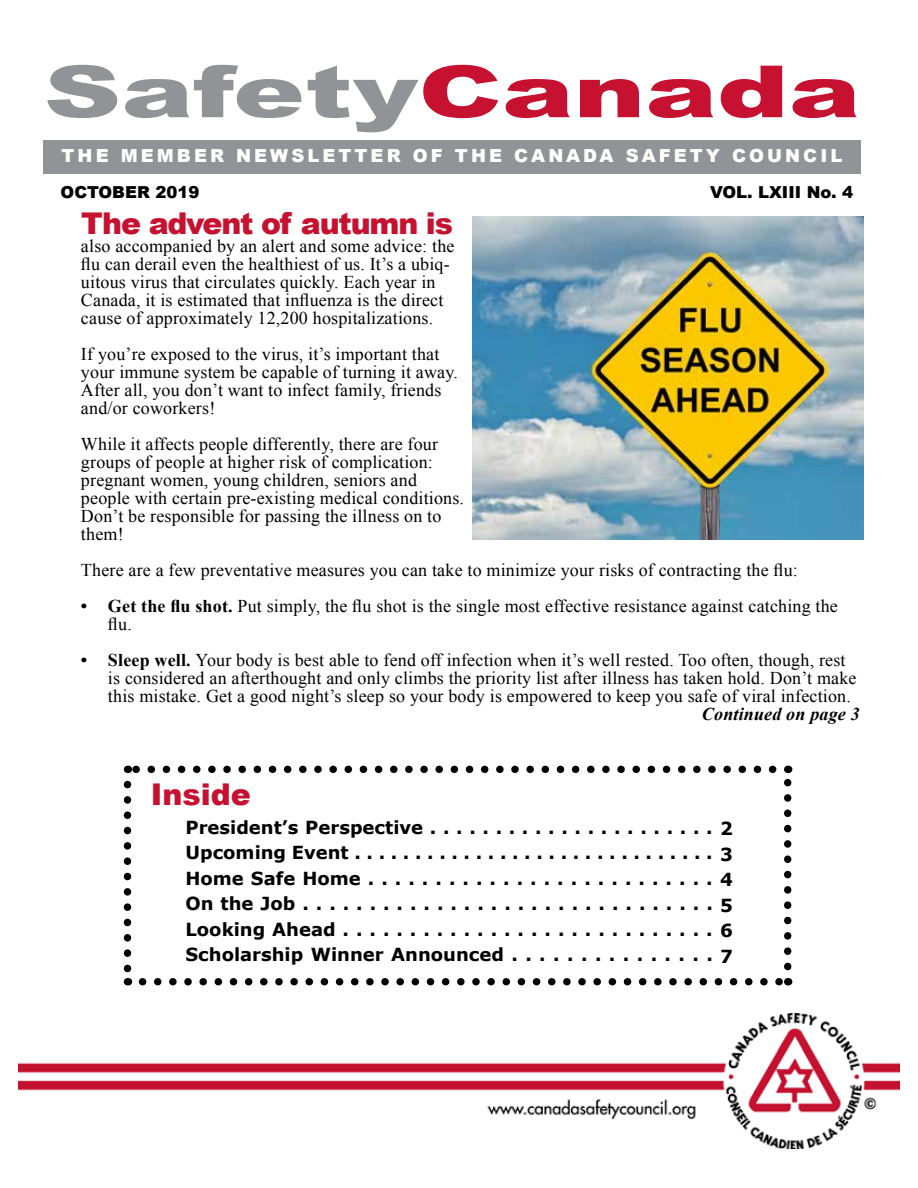
<style>
.page{position:relative;width:918px;height:1188px;background:#fff}
.page>*{position:absolute;margin:0;border:0;box-sizing:border-box;transform-origin:0 0}
.t1{font:900 72px "Arial";color:#919396;scale:1.49 1}
.t2{font:900 30px "Arial";letter-spacing:-.04em;color:#c61130}
.t3{font:18px/18px "Times New Roman";letter-spacing:.01em;color:#000}
.t4{font:700 18px/25.5px "Verdana";color:#000;text-align:justify}
.t5{font:900 18px "Arial";letter-spacing:.17em;color:#fff}
.t6{font:italic 700 18px "Times New Roman";letter-spacing:.01em;color:#000}
.t7{font:900 16.5px "Arial";color:#000}
.s1{color:#c61130}
.s2{font-weight:700}
</style>
<div class="page">
<div style="left:43px;top:140px;width:818px;height:34px;background:#919396"></div>
<svg style="left:143px;top:978px;width:637px;height:8px"></svg>
<svg style="left:135px;top:766px;width:638px;height:7px"></svg>
<svg style="left:124px;top:785px;width:7px;height:201px"></svg>
<svg style="left:784px;top:766px;width:7px;height:201px"></svg>
<img style="left:19px;top:1014px;width:880px;height:135px">
<img style="left:472px;top:216px;width:391px;height:324px">
<h1 class="t1" style="left:44px;top:39px;width:550px">Safety<span class="s1">Canada</span></h1>
<p class="t5" style="left:62px;top:142px;width:782px">THE MEMBER NEWSLETTER OF THE CANADA SAFETY COUNCIL</p>
<p class="t7" style="left:61px;top:181px;width:140px">OCTOBER 2019</p>
<p class="t7" style="left:710px;top:181px;width:145px">VOL. LXIII No. 4</p>
<h2 class="t2" style="left:81px;top:202px;width:374px">The advent of autumn is</h2>
<p class="t3" style="left:81px;top:237px;width:375px">also accompanied by an alert and some advice: the flu can derail even the healthiest of us. It’s a ubiq&shy;uitous virus that circulates quickly. Each year in Canada, it is estimated that influenza is the direct cause of approximately 12,200 hospitalizations.</p>
<p class="t3" style="left:81px;top:345px;width:378px">If you’re exposed to the virus, it’s important that your immune system be capable of turning it away.<br>After all, you don’t want to infect family, friends and/or coworkers!</p>
<p class="t3" style="left:81px;top:435px;width:385px">While it affects people differently, there are four groups of people at higher risk of complication: pregnant women, young children, seniors and people with certain pre-existing medical conditions.<br>Don’t be responsible for passing the illness on to them!</p>
<p class="t3" style="left:81px;top:561px;width:718px">There are a few preventative measures you can take to minimize your risks of contracting the flu:</p>
<p class="t3" style="left:108px;top:597px;width:731px;text-indent:-27px"><span class="s2">• Get the flu shot.</span> Put simply, the flu shot is the single most effective resistance against catching the flu.</p>
<p class="t3" style="left:108px;top:651px;width:750px;text-indent:-27px"><span class="s2">• Sleep well.</span> Your body is best able to fend off infection when it’s well rested. Too often, though, rest is considered an afterthought and only climbs the priority list after illness has taken hold. Don’t make this mistake. Get a good night’s sleep so your body is empowered to keep you safe of viral infection.</p>
<p class="t6" style="left:702px;top:701px;width:159px">Continued on page 3</p>
<h2 class="t2" style="left:151px;top:773px;width:102px">Inside</h2>
<p class="t4" style="left:185px;top:815px;width:549px">President’s Perspective . . . . . . . . . . . . . . . . . . . . . . 2<br>Upcoming Event . . . . . . . . . . . . . . . . . . . . . . . . . . . . . . 3<br>Home Safe Home . . . . . . . . . . . . . . . . . . . . . . . . . . 4<br>On the Job . . . . . . . . . . . . . . . . . . . . . . . . . . . . . . . 5<br>Looking Ahead . . . . . . . . . . . . . . . . . . . . . . . . . . . . 6<br>Scholarship Winner Announced . . . . . . . . . . . . . . . 7</p>
</div>
